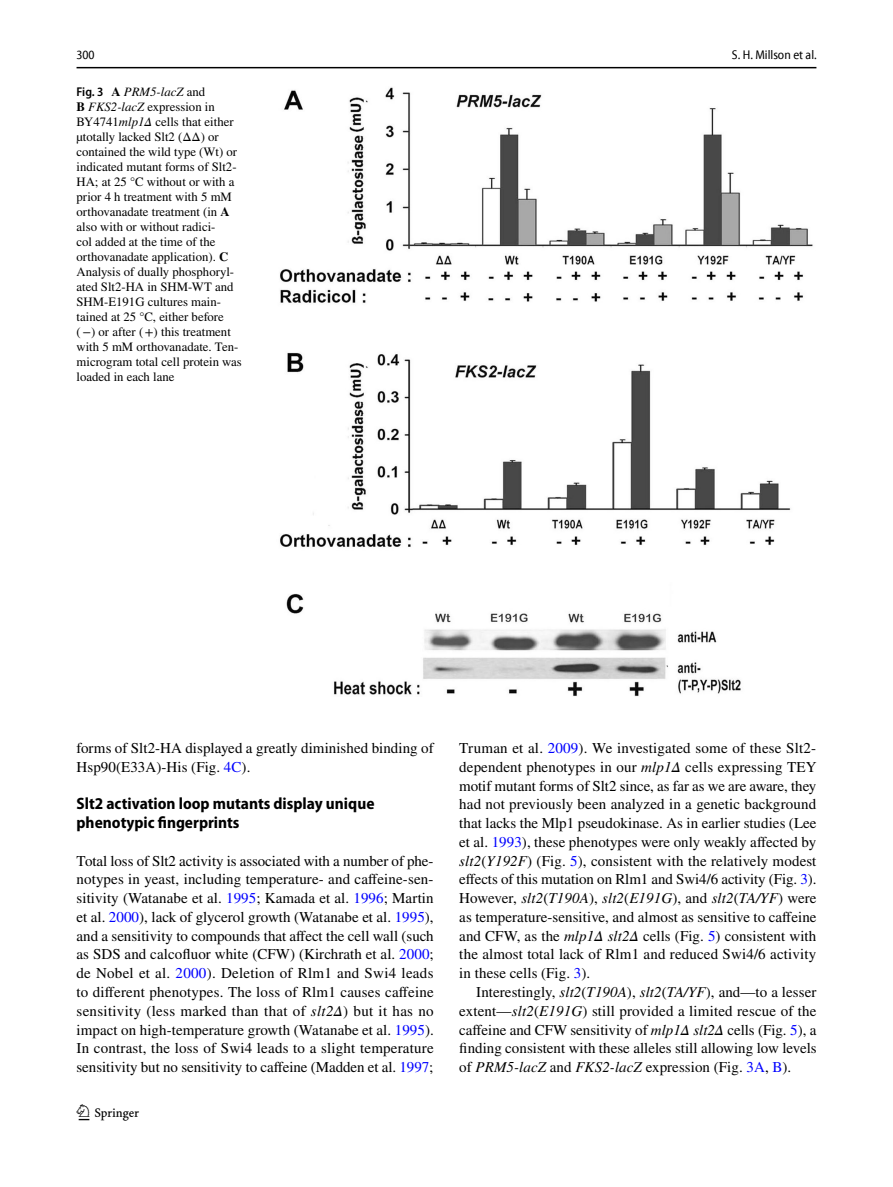
<style>
.page{position:relative;width:893px;height:1187px;background:#fff}
.page>*{position:absolute;margin:0;border:0;box-sizing:border-box;transform-origin:0 0}
.t1{font:22.5px "Springnew Regular 2";color:#000}
.t2{font:700 semi-condensed 16.5px/18.8px "Myriad Pro";color:#000}
.t3{font:15px/18.8px "STIX";color:#000;text-align:justify}
.t4{font:12.75px/15px "STIX";color:#000}
.t5{font:semi-condensed 12.75px "Myriad Pro Unic";color:#000}
.s1{font-family:"Myriad Pro";font-weight:600;font-stretch:semi-condensed}
.s2{font-weight:700}
.s3{font-style:italic}
.s4{color:#00f}
</style>
<div class="page">
<hr style="left:77px;top:67px;width:739px;height:1px;background:#000">
<img style="left:280px;top:87px;width:533px;height:609px">
<p class="t5" style="left:76px;top:50px;width:20px">300</p>
<p class="t5" style="left:732px;top:50px;width:86px">S. H. Millson et al.</p>
<p class="t4" style="left:77px;top:85px;width:167px"><span class="s1">Fig. 3</span> <span class="s2">A</span> <span class="s3">PRM5-lacZ</span> and<br><span class="s2">B</span> <span class="s3">FKS2-lacZ</span> expression in<br>BY4741<span class="s3">mlp1Δ</span> cells that either µtotally lacked Slt2 (ΔΔ) or contained the wild type (Wt) or indicated mutant forms of Slt2-<br>HA; at 25 °C without or with a prior 4 h treatment with 5 mM orthovanadate treatment (in <span class="s2">A </span>also with or without radici-<br>col added at the time of the orthovanadate application). <span class="s2">C<br></span>Analysis of dually phosphoryl&shy;ated Slt2-HA in SHM-WT and<br>SHM-E191G cultures main&shy;tained at 25 °C, either before (−) or after (+) this treatment with 5 mM orthovanadate. Ten&shy;microgram total cell protein was loaded in each lane</p>
<p class="t3" style="left:77px;top:739px;width:359px">forms of Slt2-HA displayed a greatly diminished binding of<br>Hsp90(E33A)-His (Fig. <span class="s4">4C</span>).</p>
<p class="t2" style="left:77px;top:794px;width:299px">Slt2 activation loop mutants display unique phenotypic fingerprints</p>
<p class="t3" style="left:77px;top:852px;width:359px">Total loss of Slt2 activity is associated with a number of phe&shy;notypes in yeast, including temperature- and caffeine-sen&shy;sitivity (Watanabe et al. <span class="s4">1995</span>; Kamada et al. <span class="s4">1996</span>; Martin et al. <span class="s4">2000</span>), lack of glycerol growth (Watanabe et al. <span class="s4">1995</span>), and a sensitivity to compounds that affect the cell wall (such as SDS and calcofluor white (CFW) (Kirchrath et al. <span class="s4">2000</span>; de Nobel et al. <span class="s4">2000</span>). Deletion of Rlm1 and Swi4 leads to different phenotypes. The loss of Rlm1 causes caffeine sensitivity (less marked than that of <span class="s3">slt2Δ</span>) but it has no impact on high-temperature growth (Watanabe et al. <span class="s4">1995</span>).<br>In contrast, the loss of Swi4 leads to a slight temperature sensitivity but no sensitivity to caffeine (Madden et al. <span class="s4">1997</span>;</p>
<h1 class="t1" style="left:79px;top:1104px;width:62px">1 3</h1>
<p class="t3" style="left:459px;top:739px;width:359px">Truman et al. <span class="s4">2009</span>). We investigated some of these Slt2- dependent phenotypes in our <span class="s3">mlp1Δ</span> cells expressing TEY motif mutant forms of Slt2 since, as far as we are aware, they had not previously been analyzed in a genetic background that lacks the Mlp1 pseudokinase. As in earlier studies (Lee et al. <span class="s4">1993</span>), these phenotypes were only weakly affected by <span class="s3">slt2</span>(<span class="s3">Y192F</span>) (Fig. <span class="s4">5</span>), consistent with the relatively modest effects of this mutation on Rlm1 and Swi4/6 activity (Fig. <span class="s4">3</span>).<br>However, <span class="s3">slt2</span>(<span class="s3">T190A</span>), <span class="s3">slt2</span>(<span class="s3">E191G</span>), and <span class="s3">slt2</span>(<span class="s3">TA/YF</span>) were as temperature-sensitive, and almost as sensitive to caffeine and CFW, as the <span class="s3">mlp1Δ slt2Δ</span> cells (Fig. <span class="s4">5</span>) consistent with the almost total lack of Rlm1 and reduced Swi4/6 activity in these cells (Fig. <span class="s4">3</span>).</p>
<p class="t3" style="left:459px;top:983px;width:359px;text-indent:17px">Interestingly, <span class="s3">slt2</span>(<span class="s3">T190A</span>), <span class="s3">slt2</span>(<span class="s3">TA/YF</span>), and—to a lesser extent—<span class="s3">slt2</span>(<span class="s3">E191G</span>) still provided a limited rescue of the caffeine and CFW sensitivity of <span class="s3">mlp1Δ slt2Δ</span> cells (Fig. <span class="s4">5</span>), a finding consistent with these alleles still allowing low levels of <span class="s3">PRM5-lacZ</span> and <span class="s3">FKS2-lacZ</span> expression (Fig. <span class="s4">3A</span>, <span class="s4">B</span>).</p>
</div>
